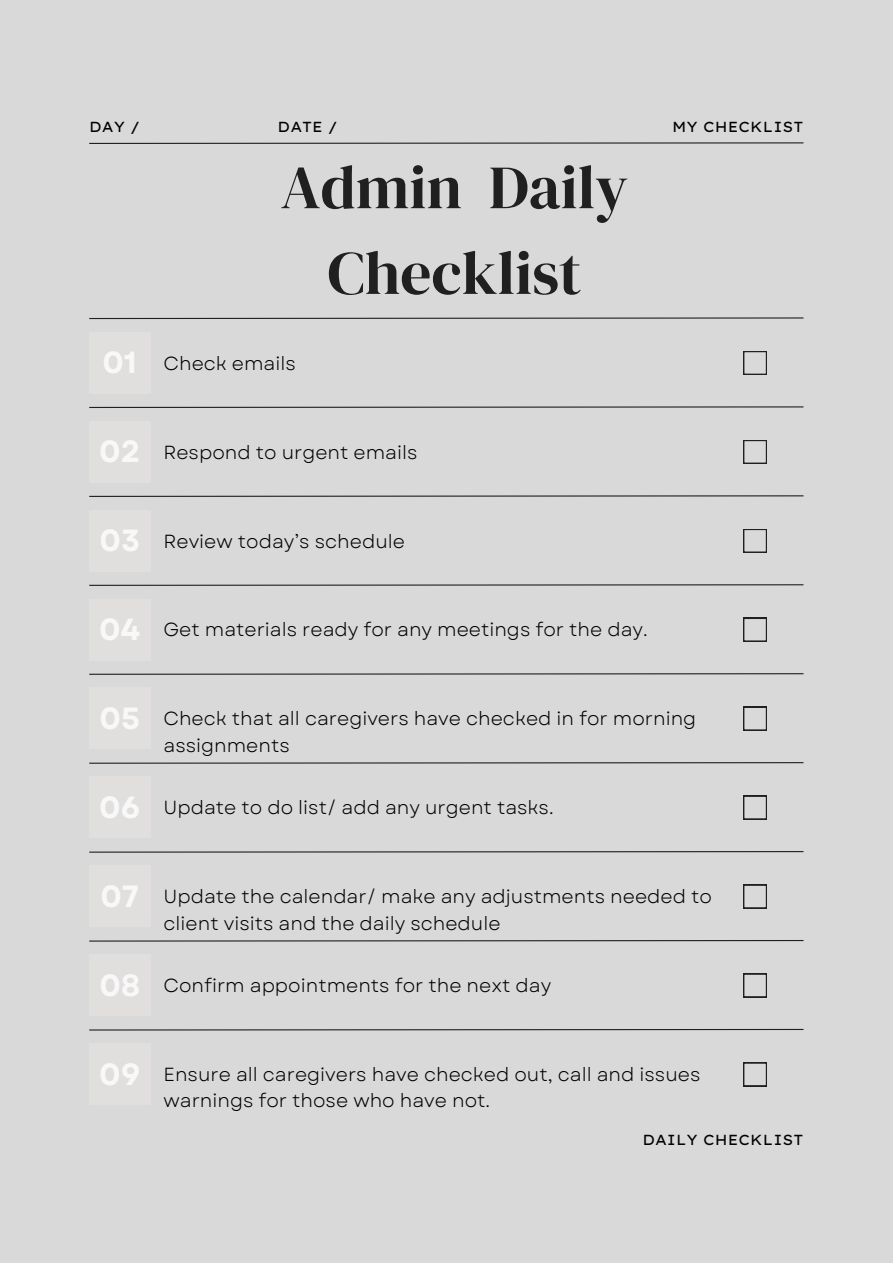
<style>
.page{position:relative;width:893px;height:1264px;background:#fff}
.page>*{position:absolute;margin:0;border:0;box-sizing:border-box;transform-origin:0 0}
.t1{font:61.35px/85.7px "DM Serif Display";color:#202020;text-align:center}
.t2{font:700 30.6px "Garet";color:#f8f8f8}
.t3{font:18.9px/26.2px "Garet";color:#000}
.t4{font:14.55px "Lexend Exa";color:#000}
</style>
<div class="page">
<div style="left:0;top:0;width:892px;height:1262px;background:#d9d9d9"></div>
<svg style="left:89px;top:142px;width:715px;height:2px"></svg>
<svg style="left:89px;top:317px;width:715px;height:2px"></svg>
<svg style="left:89px;top:406px;width:715px;height:2px"></svg>
<svg style="left:89px;top:495px;width:715px;height:2px"></svg>
<svg style="left:89px;top:584px;width:715px;height:2px"></svg>
<svg style="left:89px;top:673px;width:715px;height:2px"></svg>
<svg style="left:89px;top:762px;width:715px;height:2px"></svg>
<svg style="left:89px;top:851px;width:715px;height:2px"></svg>
<svg style="left:89px;top:940px;width:715px;height:2px"></svg>
<svg style="left:89px;top:1028px;width:715px;height:3px"></svg>
<div style="left:89px;top:332px;width:61px;height:61px;background:#e1dfde"></div>
<svg style="left:743px;top:351px;width:23px;height:24px"></svg>
<div style="left:89px;top:421px;width:61px;height:61px;background:#e1dfde"></div>
<svg style="left:743px;top:440px;width:23px;height:23px"></svg>
<div style="left:89px;top:510px;width:61px;height:61px;background:#e1dfde"></div>
<svg style="left:743px;top:529px;width:23px;height:23px"></svg>
<div style="left:89px;top:599px;width:61px;height:61px;background:#e1dfde"></div>
<svg style="left:743px;top:618px;width:23px;height:23px"></svg>
<div style="left:89px;top:688px;width:61px;height:61px;background:#e1dfde"></div>
<svg style="left:743px;top:707px;width:23px;height:23px"></svg>
<div style="left:89px;top:776px;width:61px;height:62px;background:#e1dfde"></div>
<svg style="left:743px;top:795px;width:23px;height:24px"></svg>
<div style="left:89px;top:865px;width:61px;height:61px;background:#e1dfde"></div>
<svg style="left:743px;top:884px;width:23px;height:24px"></svg>
<div style="left:89px;top:954px;width:61px;height:61px;background:#e1dfde"></div>
<svg style="left:743px;top:973px;width:23px;height:24px"></svg>
<div style="left:89px;top:1043px;width:61px;height:61px;background:#e1dfde"></div>
<svg style="left:743px;top:1062px;width:23px;height:24px"></svg>
<p class="t4" style="left:89px;top:117px;width:52px">DAY /</p>
<p class="t4" style="left:277px;top:117px;width:62px">DATE /</p>
<p class="t4" style="left:672px;top:117px;width:133px">MY CHECKLIST</p>
<p class="t1" style="left:281px;top:144px;width:349px">Admin Daily<br>Checklist</p>
<p class="t2" style="left:102px;top:340px;width:36px">01</p>
<p class="t3" style="left:163px;top:350px;width:134px">Check emails</p>
<p class="t2" style="left:99px;top:429px;width:43px">02</p>
<p class="t3" style="left:163px;top:439px;width:255px">Respond to urgent emails</p>
<p class="t2" style="left:99px;top:518px;width:42px">03</p>
<p class="t3" style="left:163px;top:528px;width:243px">Review today’s schedule</p>
<p class="t2" style="left:99px;top:607px;width:43px">04</p>
<p class="t3" style="left:163px;top:617px;width:485px">Get materials ready for any meetings for the day.</p>
<p class="t2" style="left:100px;top:696px;width:42px">05</p>
<p class="t3" style="left:163px;top:705px;width:534px">Check that all caregivers have checked in for morning assignments</p>
<p class="t2" style="left:99px;top:785px;width:43px">06</p>
<p class="t3" style="left:163px;top:794px;width:391px">Update to do list/ add any urgent tasks.</p>
<p class="t2" style="left:100px;top:874px;width:40px">07</p>
<p class="t3" style="left:163px;top:883px;width:550px">Update the calendar/ make any adjustments needed to client visits and the daily schedule</p>
<p class="t2" style="left:100px;top:962px;width:42px">08</p>
<p class="t3" style="left:163px;top:972px;width:389px">Confirm appointments for the next day</p>
<p class="t2" style="left:99px;top:1051px;width:43px">09</p>
<p class="t3" style="left:163px;top:1061px;width:538px">Ensure all caregivers have checked out, call and issues warnings for those who have not.</p>
<p class="t4" style="left:642px;top:1130px;width:162px">DAILY CHECKLIST</p>
</div>
